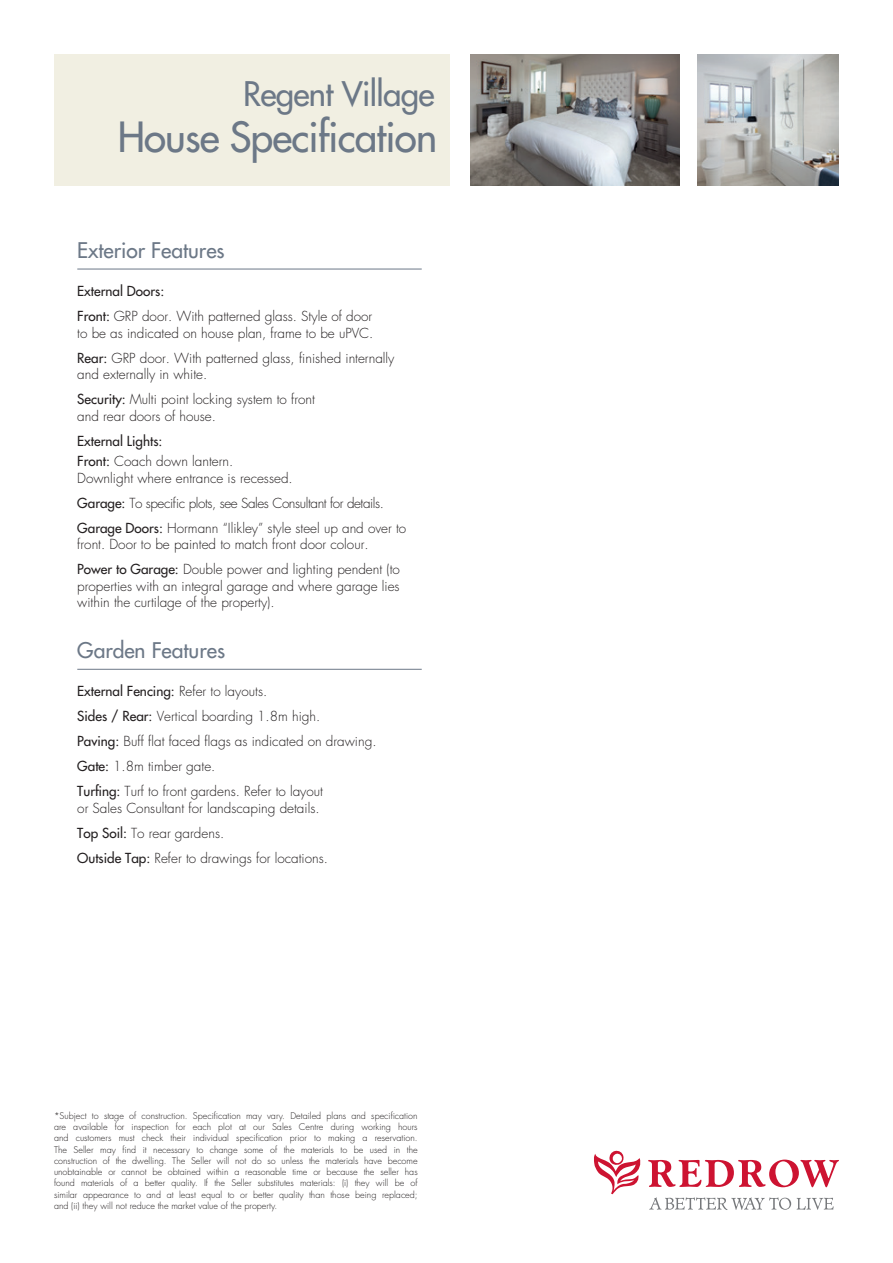
<style>
.page{position:relative;width:893px;height:1263px;background:#fff}
.page>*{position:absolute;margin:0;border:0;box-sizing:border-box;transform-origin:0 0}
.t1{font:40.5px "Futura LT";letter-spacing:-.02em;color:#6c7887}
.t2{font:33px "Futura LT";letter-spacing:-.02em;color:#6c7887}
.t3{font:21px "Futura LT";color:#6c7887}
.t4{font:300 13.5px/25px "Futura LT";color:#231f20}
.t5{font:13.5px/20.7px "Futura LT";color:#231f20}
.t6{font:300 9px/11.2px "Futura LT";color:#231f20;text-align:justify}
.s1{font-weight:400}
.s2{font-weight:300}
</style>
<div class="page">
<div style="left:54px;top:54px;width:395px;height:132px;background:#f1efe2"></div>
<img style="left:697px;top:54px;width:142px;height:132px">
<img style="left:471px;top:54px;width:208px;height:132px">
<hr style="left:77px;top:269px;width:345px;height:1px;background:#6c7887">
<hr style="left:77px;top:669px;width:345px;height:1px;background:#6c7887">
<svg style="left:648px;top:1159px;width:191px;height:28px"></svg>
<svg style="left:594px;top:1151px;width:47px;height:43px"></svg>
<svg style="left:649px;top:1197px;width:142px;height:13px"></svg>
<svg style="left:797px;top:1197px;width:37px;height:13px"></svg>
<h2 class="t2" style="left:243px;top:73px;width:193px">Regent Village</h2>
<h1 class="t1" style="left:118px;top:111px;width:321px">House Specification</h1>
<h3 class="t3" style="left:77px;top:237px;width:149px">Exterior Features</h3>
<p class="t4" style="left:77px;top:279px;width:297px"><span class="s1">External Doors:<br>Front:</span> GRP door. With patterned glass. Style of door</p>
<p class="t4" style="left:77px;top:320px;width:319px">to be as indicated on house plan, frame to be uPVC.<br><span class="s1">Rear:</span> GRP door. With patterned glass, finished internally</p>
<p class="t4" style="left:77px;top:362px;width:239px">and externally in white.<br><span class="s1">Security:</span> Multi point locking system to front</p>
<p class="t4" style="left:77px;top:403px;width:140px">and rear doors of house.</p>
<p class="t5" style="left:77px;top:430px;width:157px">External Lights:<br>Front: <span class="s2">Coach down lantern.</span></p>
<p class="t4" style="left:77px;top:466px;width:331px">Downlight where entrance is recessed.<br><span class="s1">Garage:</span> To specific plots, see Sales Consultant for details.<br><span class="s1">Garage Doors:</span> Hormann “Ilikley” style steel up and over to</p>
<p class="t4" style="left:77px;top:532px;width:324px">front. Door to be painted to match front door colour.<br><span class="s1">Power to Garage:</span> Double power and lighting pendent (to</p>
<p class="t4" style="left:77px;top:578px;width:324px;line-height:16.5px">properties with an integral garage and where garage lies within the curtilage of the property).</p>
<h3 class="t3" style="left:77px;top:637px;width:149px">Garden Features</h3>
<p class="t4" style="left:77px;top:679px;width:301px"><span class="s1">External Fencing:</span> Refer to layouts.<br><span class="s1">Sides / Rear:</span> Vertical boarding 1.8m high.<br><span class="s1">Paving:</span> Buff flat faced flags as indicated on drawing.<br><span class="s1">Gate:</span> 1.8m timber gate.<br><span class="s1">Turfing:</span> Turf to front gardens. Refer to layout</p>
<p class="t4" style="left:77px;top:796px;width:252px">or Sales Consultant for landscaping details.<br><span class="s1">Top Soil:</span> To rear gardens.<br><span class="s1">Outside Tap:</span> Refer to drawings for locations.</p>
<p class="t6" style="left:54px;top:1110px;width:365px">*Subject to stage of construction. Specification may vary. Detailed plans and specification are available for inspection for each plot at our Sales Centre during working hours and customers must check their individual specification prior to making a reservation.<br>The Seller may find it necessary to change some of the materials to be used in the construction of the dwelling. The Seller will not do so unless the materials have become unobtainable or cannot be obtained within a reasonable time or because the seller has found materials of a better quality. If the Seller substitutes materials: (i) they will be of similar appearance to and at least equal to or better quality than those being replaced; and (ii) they will not reduce the market value of the property.</p>
</div>
